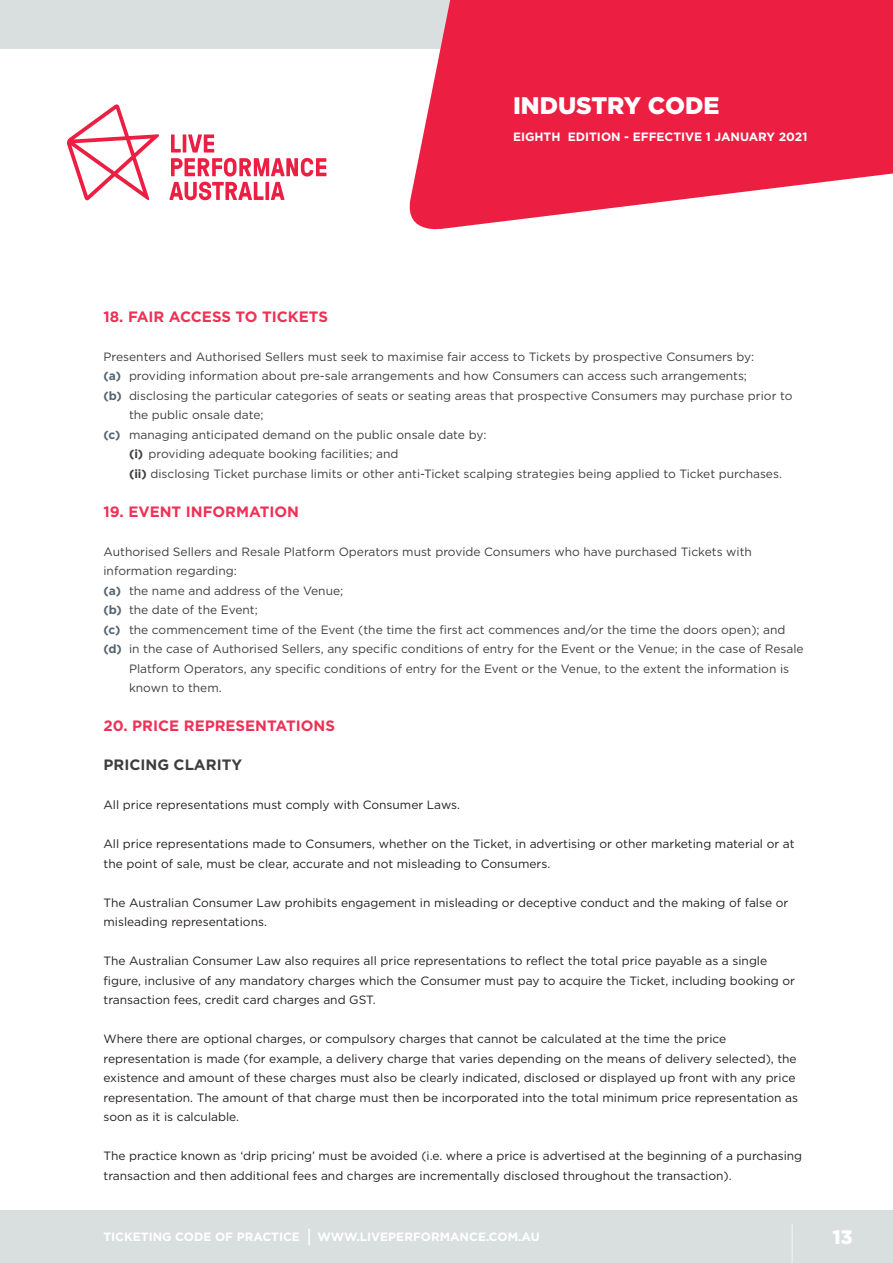
<style>
.page{position:relative;width:893px;height:1263px;background:#fff}
.page>*{position:absolute;margin:0;border:0;box-sizing:border-box;transform-origin:0 0}
.t1{font:900 24px "Gotham";color:#fff}
.t2{font:900 19.5px "Gotham";color:#fff}
.t3{font:700 15px "Gotham";color:#ee3156}
.t4{font:700 15px "Gotham";color:#3e3e3f}
.t5{font:12px/19.5px "Gotham";color:#231f20}
.t6{font:12px "Gotham";color:#3e3e3f}
.t7{font:700 12px "Gotham";color:#fff}
.s1{font-weight:700;color:#556572}
.s2{font-weight:700}
.s3{font-size:18px}
</style>
<div class="page">
<div style="left:0;top:1210px;width:893px;height:53px;background:#d9dfdf"></div>
<hr style="left:792px;top:1224px;width:1px;height:39px;background:#fff">
<div style="left:0;top:0;width:500px;height:49px;background:#d9dfdf"></div>
<svg style="left:67px;top:104px;width:259px;height:96px"></svg>
<svg style="left:409px;top:0;width:484px;height:230px;fill:#ec1f43"></svg>
<h1 class="t1" style="left:513px;top:89px;width:208px">INDUSTRY CODE</h1>
<p class="t7" style="left:513px;top:129px;width:296px">EIGHTH EDITION - EFFECTIVE 1 JANUARY 2021</p>
<p class="t3" style="left:103px;top:306px;width:226px">18. FAIR ACCESS TO TICKETS</p>
<p class="t6" style="left:103px;top:349px;width:652px">Presenters and Authorised Sellers must seek to maximise fair access to Tickets by prospective Consumers by:</p>
<p class="t6" style="left:103px;top:368px;width:645px"><span class="s1">(a)</span> providing information about pre-sale arrangements and how Consumers can access such arrangements;</p>
<p class="t6" style="left:103px;top:388px;width:691px"><span class="s1">(b)</span> disclosing the particular categories of seats or seating areas that prospective Consumers may purchase prior to</p>
<p class="t6" style="left:129px;top:407px;width:136px">the public onsale date;</p>
<p class="t6" style="left:103px;top:427px;width:384px"><span class="s1">(c)</span> managing anticipated demand on the public onsale date by:</p>
<p class="t6" style="left:129px;top:446px;width:271px"><span class="s2">(i)</span> providing adequate booking facilities; and</p>
<p class="t6" style="left:129px;top:466px;width:654px"><span class="s2">(ii)</span> disclosing Ticket purchase limits or other anti-Ticket scalping strategies being applied to Ticket purchases.</p>
<p class="t3" style="left:103px;top:501px;width:197px">19. EVENT INFORMATION</p>
<p class="t6" style="left:103px;top:544px;width:650px">Authorised Sellers and Resale Platform Operators must provide Consumers who have purchased Tickets with</p>
<p class="t6" style="left:103px;top:563px;width:135px">information regarding:</p>
<p class="t6" style="left:103px;top:583px;width:241px"><span class="s1">(a)</span> the name and address of the Venue;</p>
<p class="t6" style="left:103px;top:602px;width:156px"><span class="s1">(b)</span> the date of the Event;</p>
<p class="t6" style="left:103px;top:622px;width:683px"><span class="s1">(c)</span> the commencement time of the Event (the time the first act commences and/or the time the doors open); and</p>
<p class="t6" style="left:103px;top:641px;width:702px"><span class="s1">(d)</span> in the case of Authorised Sellers, any specific conditions of entry for the Event or the Venue; in the case of Resale</p>
<p class="t6" style="left:129px;top:661px;width:662px">Platform Operators, any specific conditions of entry for the Event or the Venue, to the extent the information is</p>
<p class="t6" style="left:129px;top:680px;width:94px">known to them.</p>
<p class="t3" style="left:103px;top:716px;width:233px">20. PRICE REPRESENTATIONS</p>
<p class="t4" style="left:103px;top:755px;width:140px">PRICING CLARITY</p>
<p class="t5" style="left:103px;top:795px;width:358px">All price representations must comply with Consumer Laws.</p>
<p class="t5" style="left:103px;top:834px;width:693px">All price representations made to Consumers, whether on the Ticket, in advertising or other marketing material or at the point of sale, must be clear, accurate and not misleading to Consumers.</p>
<p class="t5" style="left:103px;top:892px;width:686px">The Australian Consumer Law prohibits engagement in misleading or deceptive conduct and the making of false or misleading representations.</p>
<p class="t5" style="left:103px;top:951px;width:693px">The Australian Consumer Law also requires all price representations to reflect the total price payable as a single figure, inclusive of any mandatory charges which the Consumer must pay to acquire the Ticket, including booking or transaction fees, credit card charges and GST.</p>
<p class="t5" style="left:103px;top:1029px;width:696px">Where there are optional charges, or compulsory charges that cannot be calculated at the time the price representation is made (for example, a delivery charge that varies depending on the means of delivery selected), the existence and amount of these charges must also be clearly indicated, disclosed or displayed up front with any price representation. The amount of that charge must then be incorporated into the total minimum price representation as soon as it is calculable.</p>
<p class="t5" style="left:103px;top:1146px;width:700px">The practice known as ‘drip pricing’ must be avoided (i.e. where a price is advertised at the beginning of a purchasing transaction and then additional fees and charges are incrementally disclosed throughout the transaction).</p>
<p class="t7" style="left:103px;top:1229px;width:438px">TICKETING CODE OF PRACTICE <span class="s3">|</span> WWW.LIVEPERFORMANCE.COM.AU</p>
<h2 class="t2" style="left:832px;top:1223px;width:22px">13</h2>
</div>
